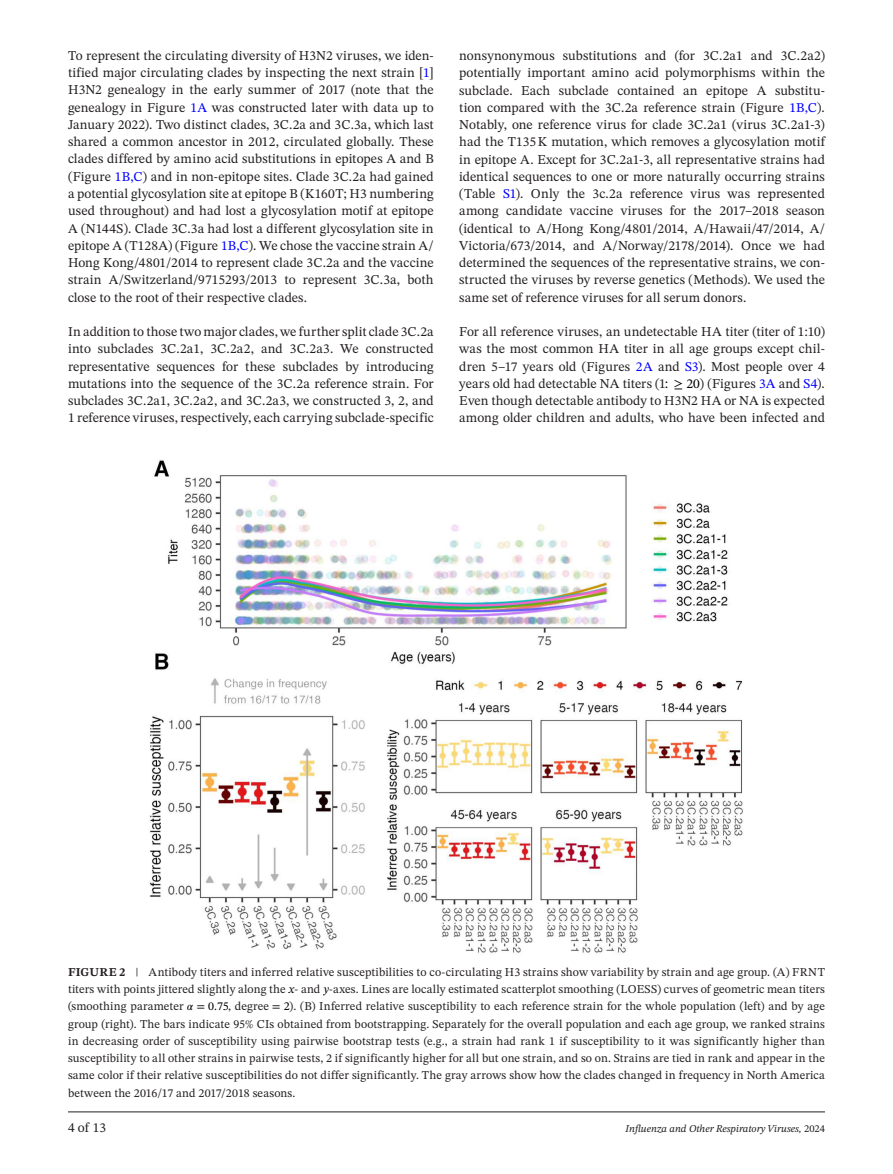
<style>
.page{position:relative;width:893px;height:1174px;background:#fff}
.page>*{position:absolute;margin:0;border:0;box-sizing:border-box;transform-origin:0 0}
.t1{font:13.5px/17.2px "STIX Two Text";letter-spacing:.01em;color:#231f20;text-align:justify}
.t2{font:12px/17.2px "STIX Two Text";letter-spacing:.01em;color:#231f20;text-align:justify}
.t3{font:italic 10.5px "STIX Two Text";color:#231f20}
.s1{color:#00f}
.s2{color:#000}
.s3{font-family:"STIX Math Calligraphy";color:#000}
.s4{font-weight:700}
.s5{font-style:italic;color:#000}
.s6{font-family:"STIX Math";font-style:italic;color:#000}
.s7{font-family:"STIX Math";color:#000}
.s8{font-style:normal}
</style>
<div class="page">
<hr style="left:68px;top:1111px;width:757px;height:1px;background:#231f20">
<img style="left:150px;top:460px;width:593px;height:493px">
<p class="t1" style="left:68px;top:47px;width:367px">To represent the circulating diversity of H3N2 viruses, we iden&shy;tified major circulating clades by inspecting the next strain [<span class="s1">1</span>] H3N2 genealogy in the early summer of 2017 (note that the genealogy in Figure <span class="s1">1A</span> was constructed later with data up to January 2022). Two distinct clades, 3C.2a and 3C.3a, which last shared a common ancestor in 2012, circulated globally. These clades differed by amino acid substitutions in epitopes A and B (Figure <span class="s1">1B,C</span>) and in non-epitope sites. Clade 3C.2a had gained a potential glycosylation site at epitope B (K160T; H3 numbering used throughout) and had lost a glycosylation motif at epitope A (N144S). Clade 3C.3a had lost a different glycosylation site in epitope A (T128A) (Figure <span class="s1">1B,C</span>). We chose the vaccine strain A/ Hong Kong/4801/2014 to represent clade 3C.2a and the vaccine strain A/Switzerland/9715293/2013 to represent 3C.3a, both close to the root of their respective clades.</p>
<p class="t1" style="left:68px;top:323px;width:367px">In addition to those two major clades, we further split clade 3C.2a into subclades 3C.2a1, 3C.2a2, and 3C.2a3. We constructed representative sequences for these subclades by introducing mutations into the sequence of the 3C.2a reference strain. For subclades 3C.2a1, 3C.2a2, and 3C.2a3, we constructed 3, 2, and 1 reference viruses, respectively, each carrying subclade-specific</p>
<p class="t1" style="left:459px;top:47px;width:367px">nonsynonymous substitutions and (for 3C.2a1 and 3C.2a2) potentially important amino acid polymorphisms within the subclade. Each subclade contained an epitope A substitu&shy;tion compared with the 3C.2a reference strain (Figure <span class="s1">1B,C</span>).<br>Notably, one reference virus for clade 3C.2a1 (virus 3C.2a1-3) had the T135K mutation, which removes a glycosylation motif in epitope A. Except for 3C.2a1-3, all representative strains had identical sequences to one or more naturally occurring strains (Table <span class="s1">S1</span>). Only the 3c.2a reference virus was represented among candidate vaccine viruses for the 2017–2018 season (identical to A/Hong Kong/4801/2014, A/Hawaii/47/2014, A/ Victoria/673/2014, and A/Norway/2178/2014). Once we had determined the sequences of the representative strains, we con&shy;structed the viruses by reverse genetics (Methods). We used the same set of reference viruses for all serum donors.</p>
<p class="t1" style="left:459px;top:323px;width:367px">For all reference viruses, an undetectable HA titer (titer of 1:10) was the most common HA titer in all age groups except chil&shy;dren 5–17 years old (Figures <span class="s1">2A</span> and <span class="s1">S3</span>). Most people over 4 years old had detectable NA titers (1<span class="s2">:</span> <span class="s3">≥</span> <span class="s2">20</span>) (Figures <span class="s1">3A</span> and <span class="s1">S4</span>).<br>Even though detectable antibody to H3N2 HA or NA is expected among older children and adults, who have been infected and</p>
<p class="t2" style="left:68px;top:963px;width:758px"><span class="s4">FIGURE 2</span> | Antibody titers and inferred relative susceptibilities to co-circulating H3 strains show variability by strain and age group. (A) FRNT titers with points jittered slightly along the <span class="s5">x</span>- and <span class="s5">y</span>-axes. Lines are locally estimated scatterplot smoothing (LOESS) curves of geometric mean titers (smoothing parameter <span class="s6">𝛼</span> <span class="s7">=</span> <span class="s2">0.75</span>, degree <span class="s7">=</span> <span class="s2">2</span>). (B) Inferred relative susceptibility to each reference strain for the whole population (left) and by age group (right). The bars indicate 95% CIs obtained from bootstrapping. Separately for the overall population and each age group, we ranked strains in decreasing order of susceptibility using pairwise bootstrap tests (e.g., a strain had rank 1 if susceptibility to it was significantly higher than susceptibility to all other strains in pairwise tests, 2 if significantly higher for all but one strain, and so on. Strains are tied in rank and appear in the same color if their relative susceptibilities do not differ significantly. The gray arrows show how the clades changed in frequency in North America between the 2016/17 and 2017/2018 seasons.</p>
<p class="t1" style="left:68px;top:1119px;width:40px">4 of 13</p>
<p class="t3" style="left:625px;top:1121px;width:201px">Influenza and Other Respiratory Viruses, <span class="s8">2024</span></p>
</div>
